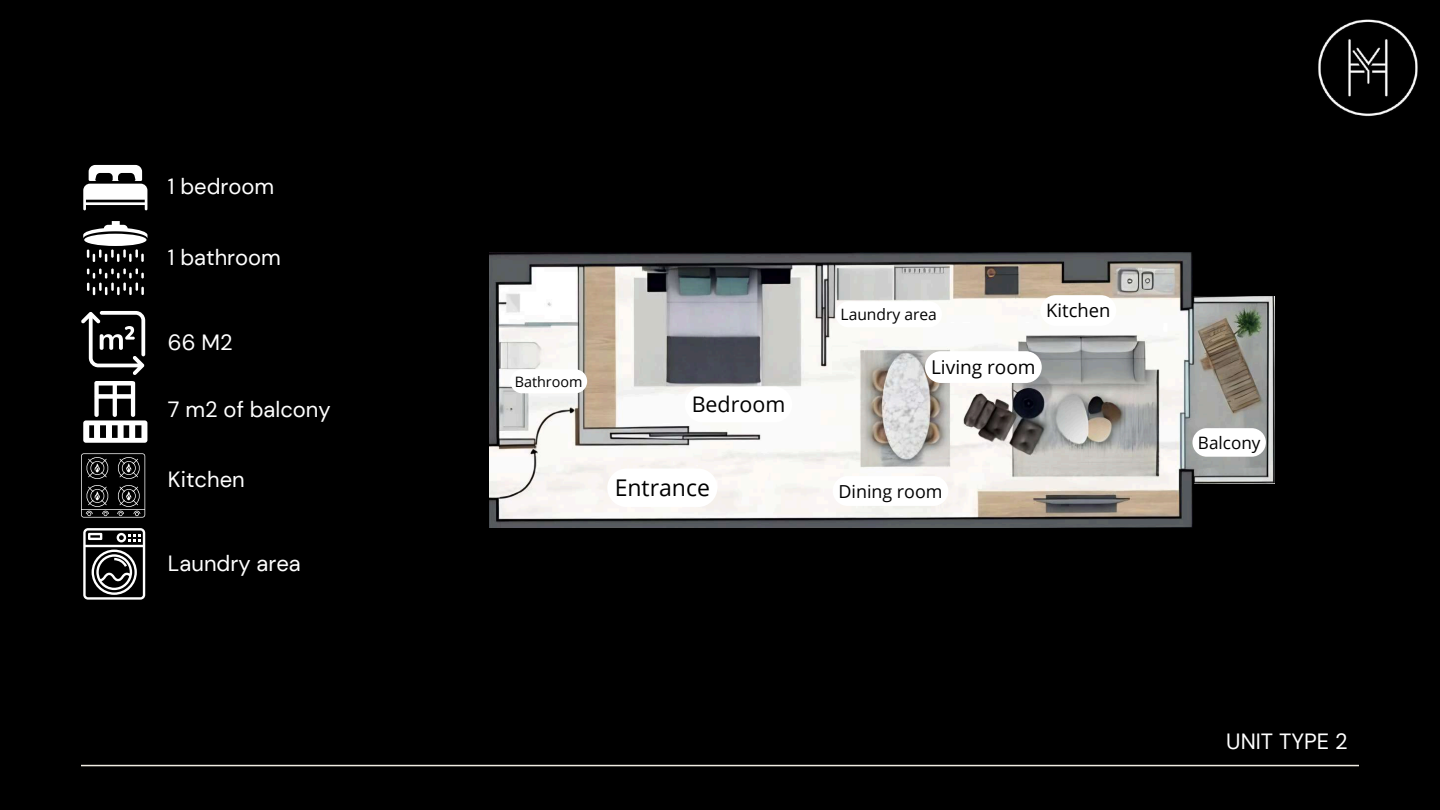
<style>
.page{position:relative;width:1440px;height:810px;background:#000}
.page>*{position:absolute;margin:0;border:0;box-sizing:border-box;transform-origin:0 0}
.t1{font:23px "Open Sans";color:#000}
.t2{font:22px "DM Sans";color:#fff}
.t3{font:21.5px "Open Sans";color:#000}
.t4{font:19px "Open Sans";color:#000}
.t5{font:18.4px "Open Sans";color:#000}
.t6{font:17.9px "Open Sans";color:#000}
.t7{font:17.1px "Open Sans";color:#000}
.t8{font:15.6px "Open Sans";color:#000}
.t9{font:14.4px "Open Sans";color:#000}
</style>
<div class="page">
<img style="left:1318px;top:19px;width:100px;height:98px">
<svg style="left:83px;top:165px;width:64px;height:45px"></svg>
<svg style="left:87px;top:249px;width:57px;height:13px"></svg>
<svg style="left:87px;top:268px;width:57px;height:27px"></svg>
<svg style="left:83px;top:221px;width:64px;height:18px"></svg>
<div style="left:84px;top:234px;width:62px;height:12px;background:#fff;border-radius:50%"></div>
<svg style="left:81px;top:311px;width:64px;height:64px"></svg>
<svg style="left:83px;top:381px;width:64px;height:62px"></svg>
<svg style="left:81px;top:453px;width:64px;height:65px"></svg>
<svg style="left:83px;top:528px;width:62px;height:71px"></svg>
<hr style="left:81px;top:765px;width:1278px;height:1px;background:#f0ece3">
<img style="left:489px;top:252px;width:786px;height:276px">
<div style="left:1193px;top:175px;width:118px;height:121px;background:#000"></div>
<div style="left:1193px;top:484px;width:118px;height:121px;background:#000"></div>
<div style="left:685px;top:387px;width:107px;height:35px;background:#fff"></div>
<div style="left:833px;top:476px;width:115px;height:30px;background:#fff;border-radius:15px"></div>
<div style="left:510px;top:369px;width:77px;height:24px;background:#fff;border-radius:12px"></div>
<div style="left:836px;top:301px;width:106px;height:26px;background:#fff;border-radius:13px"></div>
<svg style="left:1040px;top:295px;width:76px;height:31px;background:#fdfcfb"></svg>
<svg style="left:925px;top:351px;width:117px;height:32px;background:#f8f8f8"></svg>
<svg style="left:1192px;top:428px;width:74px;height:29px;background:#f4f4f4"></svg>
<svg style="left:607px;top:469px;width:110px;height:38px;background:#fefefd"></svg>
<p class="t2" style="left:168px;top:173px;width:108px">1 bedroom</p>
<p class="t2" style="left:168px;top:243px;width:114px">1 bathroom</p>
<p class="t2" style="left:168px;top:328px;width:66px">66 M2</p>
<p class="t2" style="left:168px;top:396px;width:164px">7 m2 of balcony</p>
<p class="t2" style="left:168px;top:465px;width:78px">Kitchen</p>
<p class="t2" style="left:168px;top:549px;width:134px">Laundry area</p>
<p class="t9" style="left:515px;top:371px;width:69px">Bathroom</p>
<p class="t3" style="left:692px;top:390px;width:95px">Bedroom</p>
<p class="t1" style="left:615px;top:472px;width:97px">Entrance</p>
<p class="t8" style="left:841px;top:304px;width:98px">Laundry area</p>
<p class="t5" style="left:1046px;top:298px;width:66px">Kitchen</p>
<p class="t4" style="left:931px;top:354px;width:106px">Living room</p>
<p class="t6" style="left:838px;top:479px;width:106px">Dining room</p>
<p class="t7" style="left:1198px;top:431px;width:64px">Balcony</p>
<p class="t2" style="left:1226px;top:727px;width:123px">UNIT TYPE 2</p>
</div>
